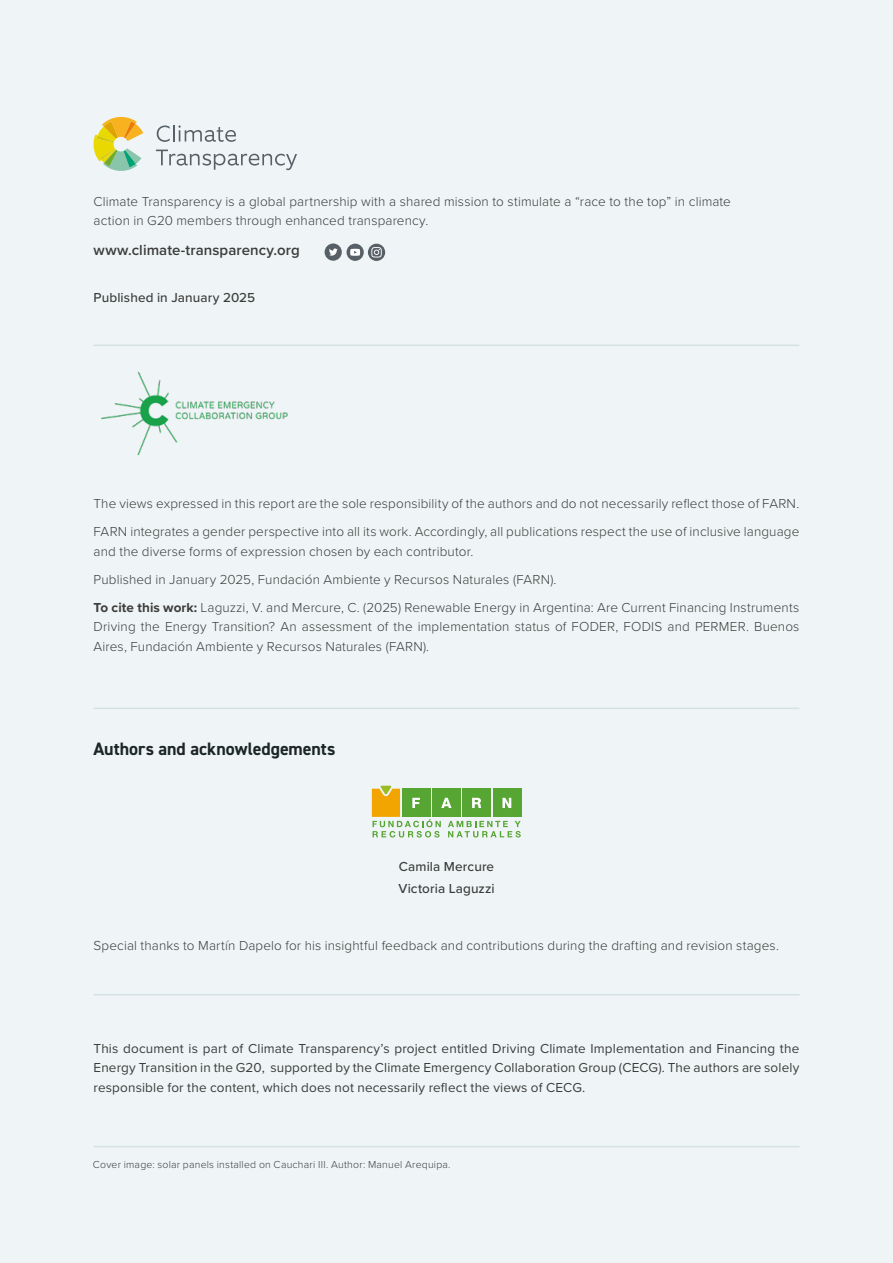
<style>
.page{position:relative;width:893px;height:1263px;background:#eff5f6}
.page>*{position:absolute;margin:0;border:0;box-sizing:border-box;transform-origin:0 0}
.t1{font:700 18px "DIN2014";color:#1c2626}
.t2{font:600 15px "Proxima Nova";letter-spacing:.005em;color:#3c3c3b}
.t3{font:300 13.5px/28px "Proxima Nova";letter-spacing:.01em;color:#3c3c3b}
.t4{font:13.5px/19.5px "Proxima Nova";letter-spacing:.01em;color:#3c3c3b;text-align:justify}
.t5{font:500 13.5px/22px "Proxima Nova";letter-spacing:.01em;color:#3c3c3b}
.t6{font:300 10.5px "Proxima Nova";letter-spacing:.02em;color:#3c3c3b}
.s1{font-weight:700}
</style>
<div class="page">
<svg style="left:94px;top:117px;width:49px;height:54px"></svg>
<svg style="left:157px;top:125px;width:79px;height:17px"></svg>
<svg style="left:156px;top:150px;width:141px;height:20px"></svg>
<div style="left:325px;top:243px;width:17px;height:18px;background:#576067;border-radius:50%"></div>
<svg style="left:329px;top:248px;width:9px;height:8px"></svg>
<div style="left:347px;top:244px;width:17px;height:17px;background:#576067;border-radius:50%"></div>
<svg style="left:350px;top:249px;width:10px;height:7px"></svg>
<div style="left:368px;top:244px;width:17px;height:17px;background:#576067;border-radius:50%"></div>
<svg style="left:371px;top:247px;width:11px;height:10px"></svg>
<hr style="left:94px;top:1146px;width:705px;height:1px;background:#d5e1e3">
<hr style="left:93px;top:345px;width:706px;height:1px;background:#d5e1e3">
<img style="left:101px;top:371px;width:187px;height:85px">
<hr style="left:94px;top:994px;width:705px;height:1px;background:#d5e1e3">
<hr style="left:93px;top:708px;width:706px;height:1px;background:#d5e1e3">
<svg style="left:372px;top:786px;width:149px;height:51px"></svg>
<p class="t3" style="left:94px;top:191px;width:639px;line-height:19.5px">Climate Transparency is a global partnership with a shared mission to stimulate a “race to the top” in climate action in G20 members through enhanced transparency.</p>
<p class="t2" style="left:93px;top:239px;width:208px">www.climate-transparency.org</p>
<p class="t5" style="left:94px;top:286px;width:163px">Published in January 2025</p>
<p class="t3" style="left:94px;top:489px;width:707px">The views expressed in this report are the sole responsibility of the authors and do not necessarily reflect those of FARN.<br>FARN integrates a gender perspective into all its work. Accordingly, all publications respect the use of inclusive language</p>
<p class="t3" style="left:94px;top:537px;width:707px">and the diverse forms of expression chosen by each contributor.<br>Published in January 2025, Fundación Ambiente y Recursos Naturales (FARN).<br><span class="s1">To cite this work:</span> Laguzzi, V. and Mercure, C. (2025) Renewable Energy in Argentina: Are Current Financing Instruments</p>
<p class="t3" style="left:94px;top:616px;width:707px;line-height:19.5px">Driving the Energy Transition? An assessment of the implementation status of FODER, FODIS and PERMER. Buenos<br>Aires, Fundación Ambiente y Recursos Naturales (FARN).</p>
<h1 class="t1" style="left:93px;top:736px;width:243px">Authors and acknowledgements</h1>
<p class="t5" style="left:398px;top:855px;width:98px">Camila Mercure<br>Victoria Laguzzi</p>
<p class="t3" style="left:94px;top:931px;width:687px">Special thanks to Martín Dapelo for his insightful feedback and contributions during the drafting and revision stages.</p>
<p class="t4" style="left:94px;top:1038px;width:707px">This document is part of Climate Transparency’s project entitled Driving Climate Implementation and Financing the Energy Transition in the G20, supported by the Climate Emergency Collaboration Group (CECG). The authors are solely responsible for the content, which does not necessarily reflect the views of CECG.</p>
<p class="t6" style="left:93px;top:1157px;width:359px">Cover image: solar panels installed on Cauchari III. Author: Manuel Arequipa.</p>
</div>
